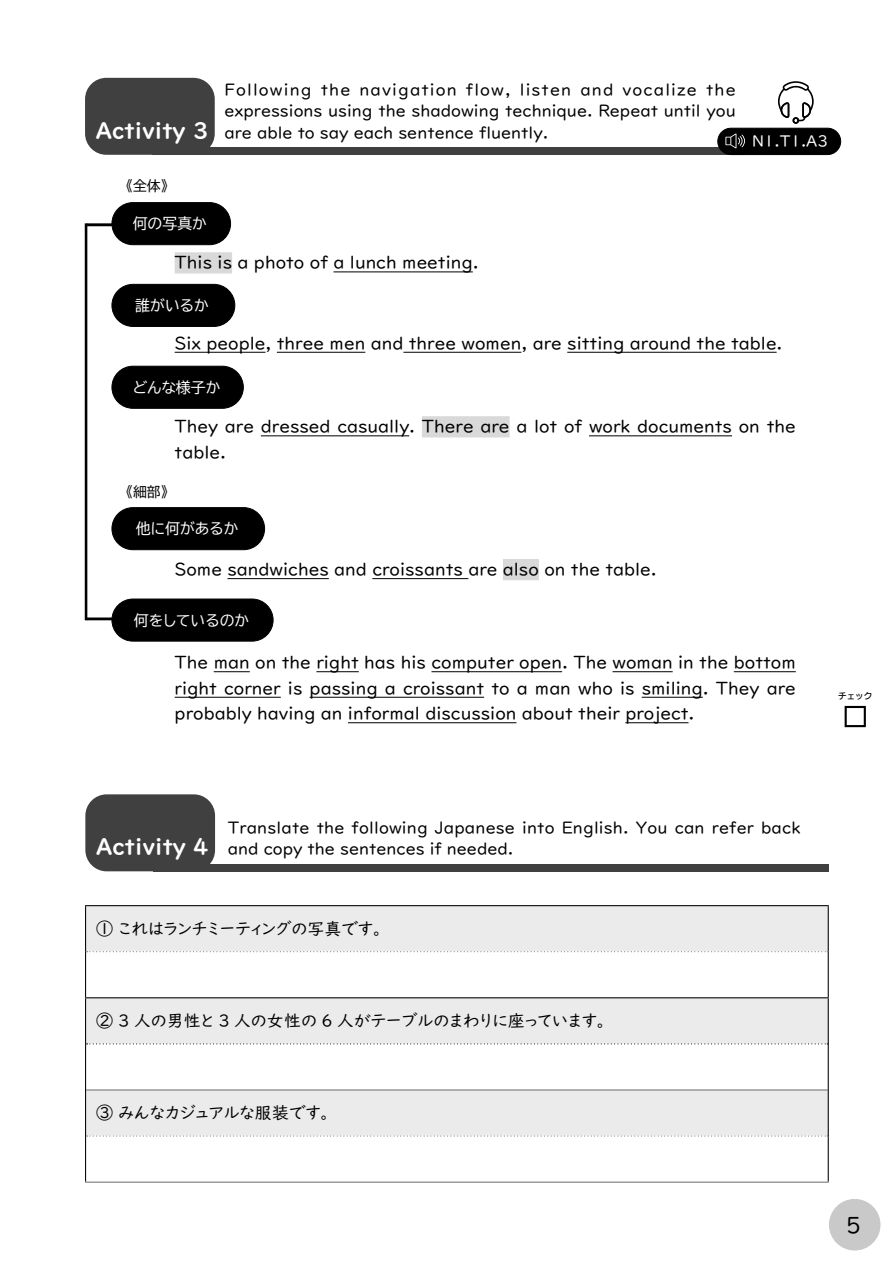
<style>
.page{position:relative;width:893px;height:1263px;background:#fff}
.page>*{position:absolute;margin:0;border:0;box-sizing:border-box;transform-origin:0 0}
.t1{font:23.4px "UD Digi Kyokasho NK R";color:#000}
.t2{font:22.35px "UD Digi Kyokasho NK B";letter-spacing:.01em;color:#fff}
.t3{font:18px/25.5px "UD Digi Kyokasho NK R";color:#000}
.t4{font:16.95px/21.3px "UD Digi Kyokasho NK R";color:#000;text-align:justify}
.t5{font:15.9px "UD Digi Kyokasho NK R";color:#fff}
.t6{font:14.85px "BIZ UDP Gothic";color:#fff}
.t7{font:13.8px "BIZ UDP Gothic";color:#000}
.t8{font:8.55px "Seurat Pro N DB";color:#000}
.s1{font-family:"UD Digi Kyokasho NP R"}
</style>
<div class="page">
<div style="left:829px;top:1199px;width:51px;height:51px;background:#c9c9c9;border-radius:50%"></div>
<div style="left:829px;top:1199px;width:51px;height:51px;border:1px solid #c9c9c9;border-radius:50%"></div>
<svg style="left:778px;top:81px;width:36px;height:43px"></svg>
<div style="left:85px;top:78px;width:130px;height:77px;background:#404040;border-radius:21px"></div>
<div style="left:153px;top:147px;width:590px;height:8px;background:#404040"></div>
<div style="left:718px;top:128px;width:123px;height:27px;background:#000;border-radius:13px"></div>
<div style="left:718px;top:128px;width:123px;height:27px;border:1px solid #000;border-radius:13px"></div>
<svg style="left:725px;top:133px;width:20px;height:15px"></svg>
<div style="left:85px;top:794px;width:130px;height:77px;background:#404040;border-radius:21px"></div>
<div style="left:153px;top:864px;width:676px;height:7px;background:#404040"></div>
<div style="left:845px;top:706px;width:21px;height:21px;border:2px solid #000"></div>
<div style="left:87px;top:618px;width:25px;height:2px;border:1px solid #000"></div>
<div style="left:85px;top:224px;width:2px;height:396px;border:1px solid #000"></div>
<div style="left:112px;top:366px;width:131px;height:42px;background:#000;border-radius:21px"></div>
<div style="left:112px;top:366px;width:132px;height:42px;border:1px solid #000;border-radius:21px"></div>
<div style="left:112px;top:284px;width:123px;height:42px;background:#000;border-radius:21px"></div>
<div style="left:112px;top:284px;width:123px;height:43px;border:1px solid #000;border-radius:21px"></div>
<div style="left:112px;top:203px;width:119px;height:42px;background:#000;border-radius:21px"></div>
<div style="left:112px;top:202px;width:119px;height:43px;border:1px solid #000;border-radius:21px"></div>
<div style="left:175px;top:252px;width:57px;height:21px;background:#d9d9d9"></div>
<hr style="left:334px;top:271px;width:139px;height:1px;background:#000">
<hr style="left:175px;top:352px;width:90px;height:1px;background:#000">
<hr style="left:277px;top:352px;width:88px;height:1px;background:#000">
<hr style="left:403px;top:352px;width:118px;height:1px;background:#000">
<hr style="left:567px;top:352px;width:210px;height:1px;background:#000">
<hr style="left:261px;top:435px;width:148px;height:1px;background:#000">
<div style="left:422px;top:416px;width:88px;height:21px;background:#d9d9d9"></div>
<hr style="left:589px;top:435px;width:143px;height:1px;background:#000">
<div style="left:112px;top:599px;width:161px;height:42px;background:#000;border-radius:21px"></div>
<div style="left:112px;top:599px;width:161px;height:42px;border:1px solid #000;border-radius:21px"></div>
<div style="left:112px;top:508px;width:153px;height:42px;background:#000;border-radius:21px"></div>
<div style="left:112px;top:507px;width:153px;height:43px;border:1px solid #000;border-radius:21px"></div>
<hr style="left:227px;top:578px;width:102px;height:1px;background:#000">
<hr style="left:372px;top:578px;width:96px;height:1px;background:#000">
<div style="left:503px;top:559px;width:36px;height:21px;background:#d9d9d9"></div>
<hr style="left:214px;top:671px;width:36px;height:1px;background:#000">
<hr style="left:316px;top:671px;width:43px;height:1px;background:#000">
<hr style="left:431px;top:671px;width:131px;height:1px;background:#000">
<hr style="left:613px;top:671px;width:60px;height:1px;background:#000">
<hr style="left:734px;top:671px;width:62px;height:1px;background:#000">
<hr style="left:175px;top:697px;width:106px;height:1px;background:#000">
<hr style="left:310px;top:697px;width:174px;height:1px;background:#000">
<hr style="left:642px;top:697px;width:61px;height:1px;background:#000">
<hr style="left:348px;top:722px;width:168px;height:1px;background:#000">
<hr style="left:625px;top:722px;width:63px;height:1px;background:#000">
<div style="left:87px;top:224px;width:25px;height:2px;border:1px solid #000"></div>
<svg style="left:86px;top:906px;width:742px;height:230px;fill:#ebebeb"></svg>
<hr style="left:85px;top:905px;width:744px;height:1px;background:#000">
<hr style="left:85px;top:906px;width:1px;height:46px;background:#000">
<hr style="left:828px;top:906px;width:1px;height:46px;background:#000">
<hr style="left:85px;top:952px;width:1px;height:45px;background:#000">
<hr style="left:828px;top:952px;width:1px;height:45px;background:#000">
<hr style="left:85px;top:1044px;width:1px;height:46px;background:#000">
<hr style="left:828px;top:1044px;width:1px;height:46px;background:#000">
<hr style="left:85px;top:1136px;width:1px;height:45px;background:#000">
<hr style="left:828px;top:1136px;width:1px;height:45px;background:#000">
<svg style="left:87px;top:951px;width:741px;height:1px"></svg>
<svg style="left:87px;top:1135px;width:741px;height:1px"></svg>
<svg style="left:87px;top:1043px;width:741px;height:1px"></svg>
<hr style="left:85px;top:997px;width:744px;height:1px;background:#000">
<hr style="left:85px;top:998px;width:1px;height:46px;background:#000">
<hr style="left:828px;top:998px;width:1px;height:46px;background:#000">
<hr style="left:86px;top:1089px;width:742px;height:1px;background:#737373">
<hr style="left:85px;top:1090px;width:1px;height:46px;background:#000">
<hr style="left:828px;top:1090px;width:1px;height:46px;background:#000">
<hr style="left:85px;top:1181px;width:744px;height:2px;background:#737373">
<p class="t2" style="left:96px;top:117px;width:115px">Activity 3</p>
<p class="t7" style="left:126px;top:179px;width:43px">《全体》</p>
<p class="t4" style="left:225px;top:79px;width:513px">Following the navigation flow, listen and vocalize the expressions using the shadowing technique. Repeat until you are able to say each sentence fluently.</p>
<p class="t6" style="left:133px;top:216px;width:76px">何の写真か</p>
<p class="t3" style="left:175px;top:250px;width:306px">This is a photo of a lunch meeting.</p>
<p class="t6" style="left:135px;top:298px;width:75px">誰がいるか</p>
<p class="t5" style="left:752px;top:132px;width:77px">N1.T1.A3</p>
<p class="t3" style="left:175px;top:330px;width:609px">Six people, three men and three women, are sitting around the table.</p>
<p class="t6" style="left:133px;top:380px;width:89px">どんな様子か</p>
<p class="t3" style="left:175px;top:414px;width:623px">They are dressed casually. There are a lot of work documents on the table.</p>
<p class="t7" style="left:126px;top:485px;width:43px">《細部》</p>
<p class="t6" style="left:136px;top:521px;width:104px">他に何があるか</p>
<p class="t3" style="left:175px;top:557px;width:484px">Some sandwiches and croissants are also on the table.</p>
<p class="t6" style="left:134px;top:613px;width:117px">何をしているのか</p>
<p class="t3" style="left:175px;top:650px;width:623px;text-align:justify">The man on the right has his computer open. The woman in the bottom right corner is passing a croissant to a man who is smiling. They are probably having an informal discussion about their project.</p>
<p class="t8" style="left:838px;top:690px;width:36px">チェック</p>
<p class="t4" style="left:228px;top:817px;width:574px">Translate the following Japanese into English. You can refer back</p>
<p class="t2" style="left:96px;top:833px;width:115px">Activity 4</p>
<p class="t4" style="left:228px;top:838px;width:287px">and copy the sentences if needed.</p>
<p class="t4" style="left:96px;top:918px;width:296px">① これはランチミーティングの写真です<span class="s1">。</span></p>
<p class="t4" style="left:96px;top:1010px;width:519px">② 3 人の男性と 3 人の女性の 6 人がテーブルのまわりに座っています<span class="s1">。</span></p>
<p class="t4" style="left:96px;top:1102px;width:243px">③ みんなカジュアルな服装です<span class="s1">。</span></p>
<p class="t1" style="left:846px;top:1211px;width:17px">5</p>
</div>
